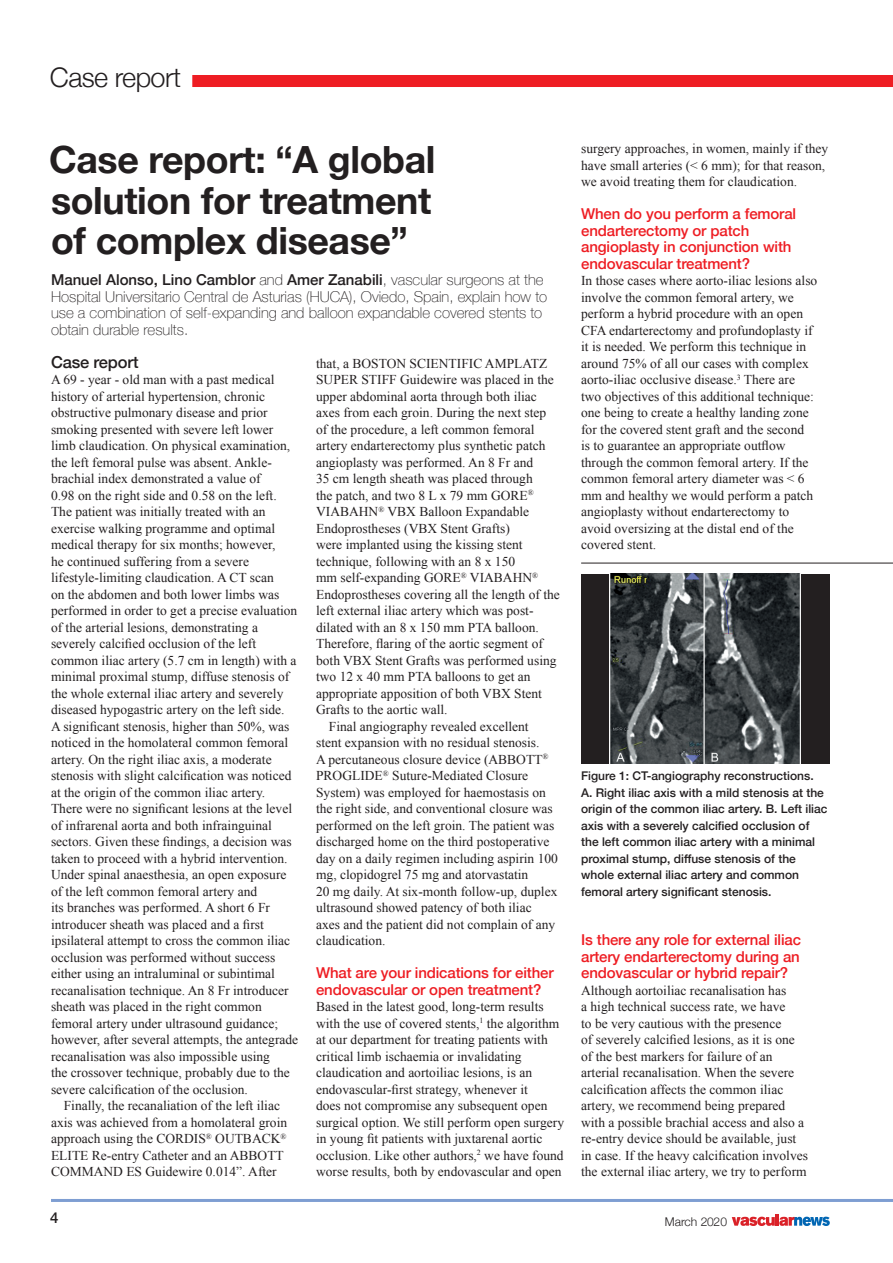
<style>
.page{position:relative;width:893px;height:1263px;background:#fff}
.page>*{position:absolute;margin:0;border:0;box-sizing:border-box;transform-origin:0 0}
.Headline_level_3{font:700 37.5px/40.5px "Helvetica Neue";letter-spacing:-.01em;color:#231f20;text-align:justify}
.Headline{font:300 27px "Helvetica Neue";letter-spacing:-.02em;color:#231f20}
.Subhead_level_1{font:500 16.5px "Helvetica Neue";letter-spacing:-.01em;color:#231f20}
.Sans_intro{font:100 15px/16.5px "Helvetica Neue";color:#231f20}
.Subhead_level_1-2{font:500 15px/16.5px "Helvetica Neue";letter-spacing:-.01em;color:#ee1d23}
.Serif_body_with_inde{font:500 15px/16.5px "Helvetica Neue";letter-spacing:-.01em;color:#ee1d23}
.t1{font:500 15px "Helvetica Neue";color:#231f20}
.Serif_body_no_indent{font:13.5px/16.5px "Times New Roman";color:#231f20}
.Serif_body_with_inde-2{font:13.5px/16.5px "Times New Roman";color:#231f20}
.t2{font:300 12.15px "Helvetica Neue";color:#231f20}
.t3{font:500 12px/16.5px "Helvetica Neue";color:#231f20}
.s1{font-weight:500}
</style>
<div class="page">
<hr style="left:51px;top:1199px;width:842px;height:3px;background:#7e9ed2">
<svg style="left:732px;top:1214px;width:98px;height:12px"></svg>
<div style="left:192px;top:75px;width:701px;height:12px;background:#ee1d23"></div>
<div style="left:581px;top:574px;width:248px;height:190px;background:#231f20"></div>
<img style="left:610px;top:574px;width:191px;height:190px">
<hr style="left:581px;top:563px;width:312px;height:1px;background:#231f20">
<p class="Headline" style="left:50px;top:56px;width:133px">Case report</p>
<p class="Headline_level_3" style="left:49px;top:140px;width:388px">Case report: “A global solution for treatment of complex disease”</p>
<p class="Sans_intro" style="left:51px;top:271px;width:498px"><span class="s1">Manuel Alonso, Lino Camblor</span> and <span class="s1">Amer Zanabili</span>, vascular surgeons at the Hospital Universitario Central de Asturias (HUCA), Oviedo, Spain, explain how to use a combination of self-expanding and balloon expandable covered stents to obtain durable results.</p>
<p class="Subhead_level_1" style="left:51px;top:348px;width:89px">Case report</p>
<p class="Serif_body_no_indent" style="left:51px;top:371px;width:249px">A 69 - year - old man with a past medical history of arterial hypertension, chronic obstructive pulmonary disease and prior smoking presented with severe left lower limb claudication. On physical examination, the left femoral pulse was absent. Ankle&shy;brachial index demonstrated a value of<br>0.98 on the right side and 0.58 on the left.<br>The patient was initially treated with an exercise walking programme and optimal medical therapy for six months; however,<br>he continued suffering from a severe lifestyle-limiting claudication. A CT scan<br>on the abdomen and both lower limbs was performed in order to get a precise evaluation of the arterial lesions, demonstrating a severely calcified occlusion of the left common iliac artery (5.7 cm in length) with a minimal proximal stump, diffuse stenosis of the whole external iliac artery and severely diseased hypogastric artery on the left side.<br>A significant stenosis, higher than 50%, was noticed in the homolateral common femoral artery. On the right iliac axis, a moderate stenosis with slight calcification was noticed at the origin of the common iliac artery.<br>There were no significant lesions at the level of infrarenal aorta and both infrainguinal sectors. Given these findings, a decision was taken to proceed with a hybrid intervention.<br>Under spinal anaesthesia, an open exposure of the left common femoral artery and<br>its branches was performed. A short 6 Fr introducer sheath was placed and a first ipsilateral attempt to cross the common iliac occlusion was performed without success either using an intraluminal or subintimal recanalisation technique. An 8 Fr introducer sheath was placed in the right common femoral artery under ultrasound guidance; however, after several attempts, the antegrade recanalisation was also impossible using<br>the crossover technique, probably due to the severe calcification of the occlusion.</p>
<p class="Serif_body_no_indent" style="left:51px;top:1097px;width:238px;text-indent:13px">Finally, the recanaliation of the left iliac axis was achieved from a homolateral groin approach using the CORDIS<sup>®</sup> OUTBACK<sup>® </sup>ELITE Re-entry Catheter and an ABBOTT COMMAND ES Guidewire 0.014”. After</p>
<p class="Serif_body_no_indent" style="left:316px;top:355px;width:245px">that, a BOSTON SCIENTIFIC AMPLATZ SUPER STIFF Guidewire was placed in the upper abdominal aorta through both iliac axes from each groin. During the next step of the procedure, a left common femoral artery endarterectomy plus synthetic patch angioplasty was performed. An 8 Fr and<br>35 cm length sheath was placed through<br>the patch, and two 8 L x 79 mm GORE<sup>® </sup>VIABAHN<sup>®</sup> VBX Balloon Expandable Endoprostheses (VBX Stent Grafts)<br>were implanted using the kissing stent technique, following with an 8 x 150<br>mm self-expanding GORE<sup>®</sup> VIABAHN<sup>® </sup>Endoprostheses covering all the length of the left external iliac artery which was post&shy;dilated with an 8 x 150 mm PTA balloon.<br>Therefore, flaring of the aortic segment of both VBX Stent Grafts was performed using two 12 x 40 mm PTA balloons to get an appropriate apposition of both VBX Stent Grafts to the aortic wall.</p>
<p class="Serif_body_with_inde-2" style="left:316px;top:718px;width:243px;text-indent:13px">Final angiography revealed excellent<br>stent expansion with no residual stenosis.<br>A percutaneous closure device (ABBOTT<sup>® </sup>PROGLIDE<sup>®</sup> Suture-Mediated Closure System) was employed for haemostasis on the right side, and conventional closure was performed on the left groin. The patient was discharged home on the third postoperative day on a daily regimen including aspirin 100 mg, clopidogrel 75 mg and atorvastatin<br>20 mg daily. At six-month follow-up, duplex ultrasound showed patency of both iliac axes and the patient did not complain of any claudication.</p>
<p class="Serif_body_with_inde" style="left:316px;top:963px;width:239px">What are your indications for either endovascular or open treatment?</p>
<p class="Serif_body_no_indent" style="left:316px;top:998px;width:250px">Based in the latest good, long-term results with the use of covered stents,<sup>1</sup> the algorithm at our department for treating patients with critical limb ischaemia or invalidating claudication and aortoiliac lesions, is an endovascular-first strategy, whenever it<br>does not compromise any subsequent open surgical option. We still perform open surgery in young fit patients with juxtarenal aortic occlusion. Like other authors,<sup>2</sup> we have found worse results, both by endovascular and open</p>
<p class="Serif_body_no_indent" style="left:581px;top:140px;width:249px">surgery approaches, in women, mainly if they have small arteries (&lt; 6 mm); for that reason, we avoid treating them for claudication.</p>
<p class="Subhead_level_1-2" style="left:581px;top:204px;width:217px">When do you perform a femoral endarterectomy or patch angioplasty in conjunction with endovascular treatment?</p>
<p class="Serif_body_no_indent" style="left:581px;top:272px;width:238px">In those cases where aorto-iliac lesions also involve the common femoral artery, we perform a hybrid procedure with an open CFA endarterectomy and profundoplasty if it is needed. We perform this technique in around 75% of all our cases with complex aorto-iliac occlusive disease.<sup>3</sup> There are two objectives of this additional technique: one being to create a healthy landing zone for the covered stent graft and the second<br>is to guarantee an appropriate outflow through the common femoral artery. If the common femoral artery diameter was &lt; 6 mm and healthy we would perform a patch angioplasty without endarterectomy to avoid oversizing at the distal end of the covered stent.</p>
<p class="t3" style="left:581px;top:767px;width:248px">Figure 1: CT-angiography reconstructions.<br>A. Right iliac axis with a mild stenosis at the origin of the common iliac artery. B. Left iliac axis with a severely calcified occlusion of the left common iliac artery with a minimal proximal stump, diffuse stenosis of the whole external iliac artery and common femoral artery significant stenosis.</p>
<p class="Subhead_level_1-2" style="left:581px;top:930px;width:221px;text-align:justify">Is there any role for external iliac artery endarterectomy during an endovascular or hybrid repair?</p>
<p class="Serif_body_no_indent" style="left:581px;top:982px;width:228px">Although aortoiliac recanalisation has<br>a high technical success rate, we have<br>to be very cautious with the presence<br>of severely calcified lesions, as it is one of the best markers for failure of an arterial recanalisation. When the severe calcification affects the common iliac artery, we recommend being prepared with a possible brachial access and also a re-entry device should be available, just in case. If the heavy calcification involves the external iliac artery, we try to perform</p>
<p class="t1" style="left:50px;top:1206px;width:10px">4</p>
<p class="t2" style="left:665px;top:1211px;width:64px">March 2020</p>
</div>
